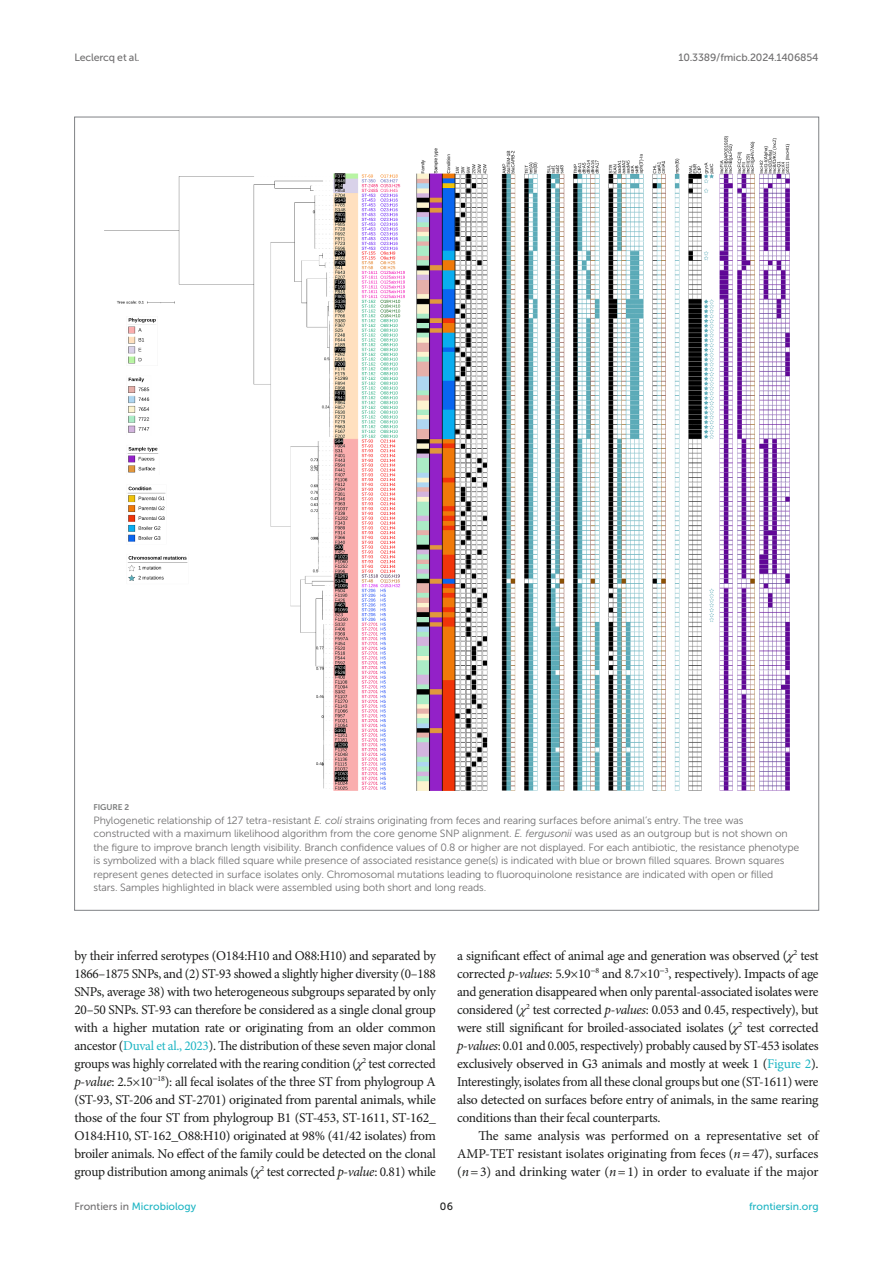
<style>
.page{position:relative;width:893px;height:1263px;background:#fff}
.page>*{position:absolute;margin:0;border:0;box-sizing:border-box;transform-origin:0 0}
.TEXT{font:13.5px/18px "Minion Pro";letter-spacing:-.02em;color:#1b1c1b;text-align:justify}
.FIG_LEG{font:10.5px/13.5px "Museo Sans 300";letter-spacing:-.01em;color:#706f70}
.t1{font:10.5px "Museo Sans 500";letter-spacing:-.015em;color:#706f70}
.t2{font:10.5px "Museo Sans 500";color:#1db5c3}
.t3{font:10.5px "Museo Sans 500";color:#1b1c1b}
.FIG_HD{font:8.25px "Museo Sans 700";letter-spacing:-.01em;color:#7e7f7f}
.s1{font-style:italic}
.s2{color:#1db5c3}
.s3{font-family:"STIX General";font-style:italic}
.s4{color:#706f70}
</style>
<div class="page">
<img style="left:104px;top:136px;width:686px;height:655px">
<p class="t1" style="left:74px;top:51px;width:67px">Leclercq et al.</p>
<p class="t1" style="left:678px;top:51px;width:142px">10.3389/fmicb.2024.1406854</p>
<p class="FIG_HD" style="left:94px;top:803px;width:37px">FIGURE 2</p>
<p class="FIG_LEG" style="left:94px;top:813px;width:707px">Phylogenetic relationship of 127 tetra-resistant <span class="s1">E. coli</span> strains originating from feces and rearing surfaces before animal’s entry. The tree was constructed with a maximum likelihood algorithm from the core genome SNP alignment. <span class="s1">E. fergusonii</span> was used as an outgroup but is not shown on the figure to improve branch length visibility. Branch confidence values of 0.8 or higher are not displayed. For each antibiotic, the resistance phenotype is symbolized with a black filled square while presence of associated resistance gene(s) is indicated with blue or brown filled squares. Brown squares represent genes detected in surface isolates only. Chromosomal mutations leading to fluoroquinolone resistance are indicated with open or filled stars. Samples highlighted in black were assembled using both short and long reads.</p>
<p class="TEXT" style="left:74px;top:947px;width:363px">by their inferred serotypes (O184:H10 and O88:H10) and separated by 1866–1875 SNPs, and (2) ST-93 showed a slightly higher diversity (0–188<br>SNPs, average 38) with two heterogeneous subgroups separated by only 20–50 SNPs. ST-93 can therefore be considered as a single clonal group with a higher mutation rate or originating from an older common ancestor (<span class="s2">Duval et al., 2023</span>). The distribution of these seven major clonal groups was highly correlated with the rearing condition (<span class="s3">χ</span><sup>2</sup> test corrected <span class="s1">p-value</span>: 2.5×10<sup>−</sup><sup>18</sup>): all fecal isolates of the three ST from phylogroup A (ST-93, ST-206 and ST-2701) originated from parental animals, while those of the four ST from phylogroup B1 (ST-453, ST-1611, ST-162_ O184:H10, ST-162_O88:H10) originated at 98% (41/42 isolates) from broiler animals. No effect of the family could be detected on the clonal group distribution among animals (<span class="s3">χ</span><sup>2</sup> test corrected <span class="s1">p-value</span>: 0.81) while</p>
<p class="TEXT" style="left:457px;top:947px;width:363px">a significant effect of animal age and generation was observed (<span class="s3">χ</span><sup>2</sup> test corrected <span class="s1">p-values</span>: 5.9×10<sup>−</sup><sup>8</sup> and 8.7×10<sup>−</sup><sup>3</sup>, respectively). Impacts of age and generation disappeared when only parental-associated isolates were considered (<span class="s3">χ</span><sup>2</sup> test corrected <span class="s1">p-values</span>: 0.053 and 0.45, respectively), but were still significant for broiled-associated isolates (<span class="s3">χ</span><sup>2</sup> test corrected <span class="s1">p-values</span>: 0.01 and 0.005, respectively) probably caused by ST-453 isolates exclusively observed in G3 animals and mostly at week 1 (<span class="s2">Figure 2</span>).<br>Interestingly, isolates from all these clonal groups but one (ST-1611) were also detected on surfaces before entry of animals, in the same rearing conditions than their fecal counterparts.</p>
<p class="TEXT" style="left:457px;top:1127px;width:363px;text-indent:21px">The same analysis was performed on a representative set of AMP-TET resistant isolates originating from feces (<span class="s1">n</span>=47), surfaces (<span class="s1">n</span>=3) and drinking water (<span class="s1">n</span>=1) in order to evaluate if the major</p>
<p class="t2" style="left:74px;top:1200px;width:123px"><span class="s4">Frontiers in</span> Microbiology</p>
<p class="t3" style="left:440px;top:1200px;width:15px">06</p>
<p class="t2" style="left:749px;top:1200px;width:71px">frontiersin.org</p>
</div>
